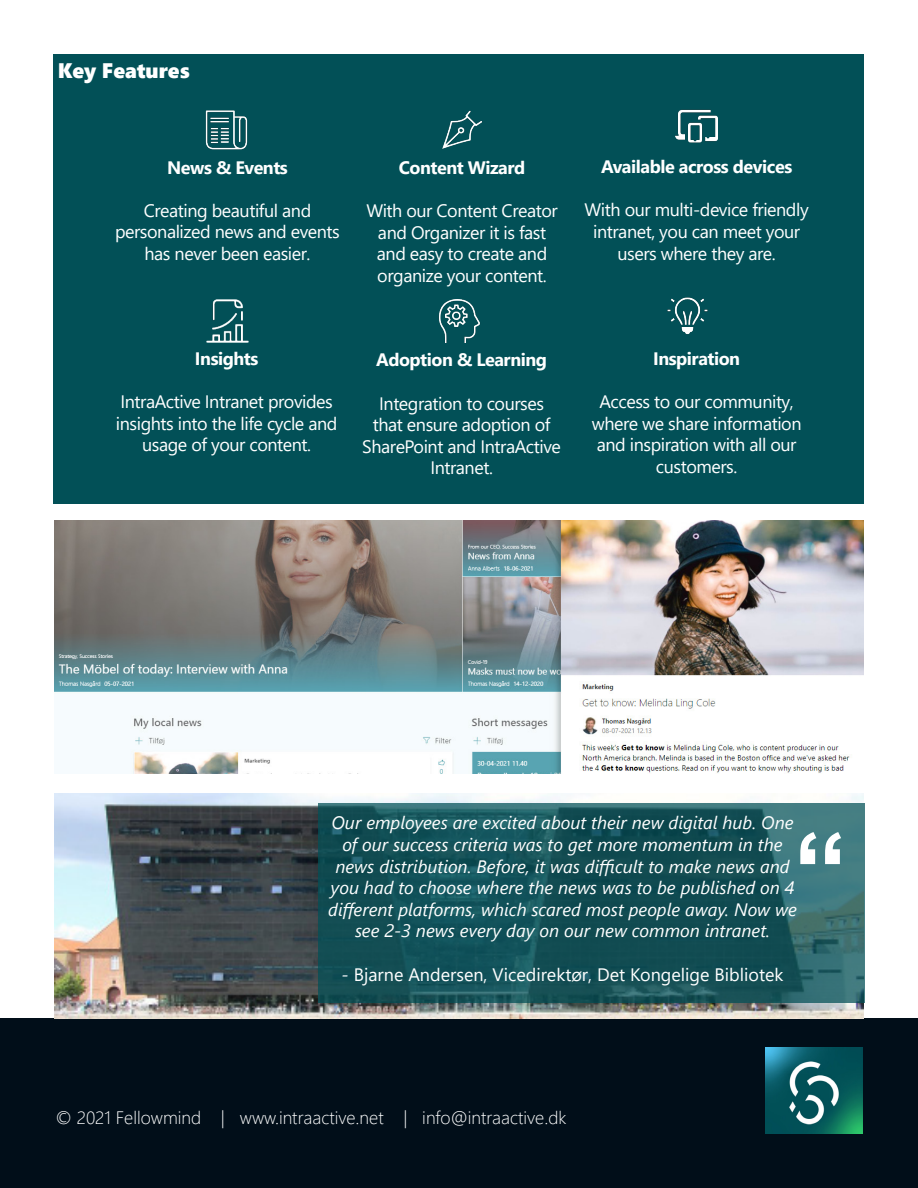
<style>
.page{position:relative;width:918px;height:1188px;background:#fff}
.page>*{position:absolute;margin:0;border:0;box-sizing:border-box;transform-origin:0 0}
.t1{font:700 108px "Arial";color:#fff}
.t2{font:21px "Segoe UI Black";color:#fff}
.t3{font:18px/21.6px "Segoe UI";letter-spacing:-.025em;color:#fff;text-align:center}
.t4{font:italic 18px/21.6px "Segoe UI";color:#fff;text-align:center}
.t5{font:700 18px "Segoe UI";letter-spacing:-.025em;color:#fff}
.t6{font:300 18px "Segoe UI";color:#fff}
.t7{font:18px "Segoe UI";color:#fff}
.s1{font-style:italic}
</style>
<div class="page">
<div style="left:0;top:1018px;width:918px;height:170px;background:#010e19"></div>
<img style="left:765px;top:1048px;width:97px;height:86px">
<img style="left:54px;top:520px;width:810px;height:253px">
<div style="left:54px;top:54px;width:810px;height:449px;background:#025057"></div>
<img style="left:438px;top:300px;width:42px;height:42px">
<img style="left:667px;top:297px;width:41px;height:38px">
<img style="left:205px;top:110px;width:43px;height:40px">
<img style="left:442px;top:110px;width:40px;height:39px">
<img style="left:675px;top:109px;width:43px;height:34px">
<img style="left:206px;top:300px;width:43px;height:42px">
<img style="left:54px;top:793px;width:810px;height:225px">
<svg style="left:318px;top:803px;width:546px;height:200px;fill:#124e54"></svg>
<p class="t2" style="left:58px;top:55px;width:134px">Key Features</p>
<p class="t5" style="left:167px;top:150px;width:122px">News &amp; Events</p>
<p class="t3" style="left:115px;top:198px;width:226px">Creating beautiful and personalized news and events has never been easier.</p>
<p class="t5" style="left:399px;top:151px;width:128px">Content Wizard</p>
<p class="t3" style="left:366px;top:199px;width:193px">With our Content Creator and Organizer it is fast and easy to create and organize your content.</p>
<p class="t5" style="left:601px;top:150px;width:193px">Available across devices</p>
<p class="t3" style="left:585px;top:198px;width:226px">With our multi-device friendly intranet, you can meet your users where they are.</p>
<p class="t5" style="left:195px;top:341px;width:65px">Insights</p>
<p class="t3" style="left:116px;top:389px;width:223px">IntraActive Intranet provides insights into the life cycle and usage of your content.</p>
<p class="t5" style="left:376px;top:343px;width:172px">Adoption &amp; Learning</p>
<p class="t3" style="left:362px;top:391px;width:200px">Integration to courses that ensure adoption of<br>SharePoint and IntraActive<br>Intranet.</p>
<p class="t5" style="left:653px;top:341px;width:89px">Inspiration</p>
<p class="t3" style="left:592px;top:389px;width:211px">Access to our community, where we share information and inspiration with all our customers.</p>
<p class="t4" style="left:328px;top:809px;width:470px">Our employees are excited about their new digital hub. One of our success criteria was to get more momentum in the news distribution. Before, it was difficult to make news and you had to choose where the news was to be published on 4 different platforms, which scared most people away. Now we see 2-3 news every day on our new common intranet.</p>
<p class="t7" style="left:342px;top:957px;width:443px"><span class="s1">-</span> Bjarne Andersen, Vicedirektør, Det Kongelige Bibliotek</p>
<p class="t1" style="left:793px;top:796px;width:55px">“</p>
<p class="t6" style="left:56px;top:1101px;width:512px">© 2021 Fellowmind | www.intraactive.net | info@intraactive.dk</p>
</div>
